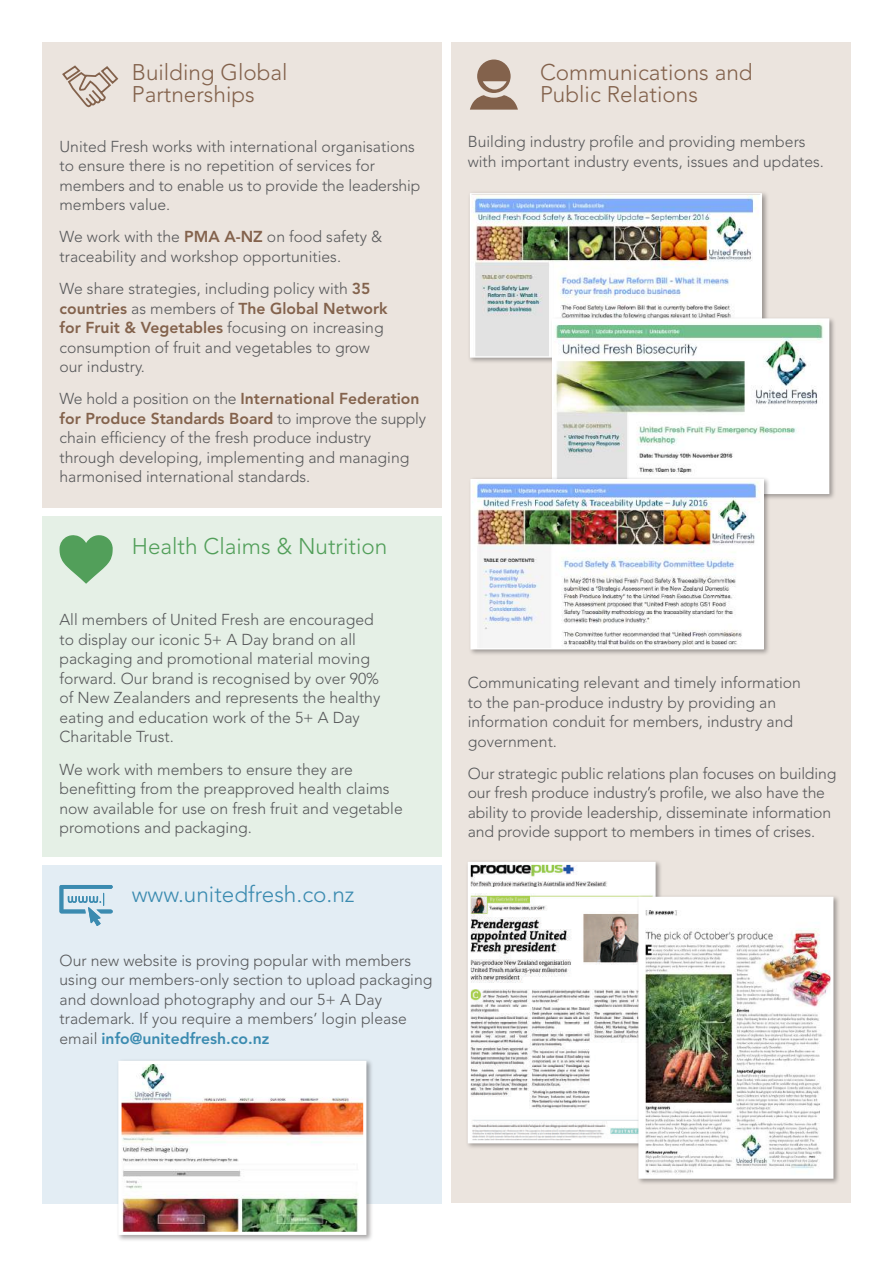
<style>
.page{position:relative;width:893px;height:1263px;background:#fff}
.page>*{position:absolute;margin:0;border:0;box-sizing:border-box;transform-origin:0 0}
.t1{font:300 22.5px/22.5px "Avenir";color:#83624c}
.t2{font:300 22.5px "Avenir";color:#529f5a}
.t3{font:300 22.5px "Avenir";color:#3b8bb0}
.t4{font:300 15.75px/19.5px "Avenir";color:#57585a}
.s1{font-weight:800;color:#83624c}
.s2{font-weight:800;color:#3b8bb0}
</style>
<div class="page">
<div style="left:43px;top:516px;width:399px;height:340px;background:#e5f0e6"></div>
<svg style="left:60px;top:535px;width:53px;height:49px"></svg>
<div style="left:451px;top:43px;width:399px;height:1160px;background:#ebe4de"></div>
<div style="left:468px;top:191px;width:301px;height:173px;background:#231f20;opacity:.4"></div>
<img style="left:472px;top:196px;width:288px;height:160px">
<div style="left:470px;top:193px;width:292px;height:165px;border:1px solid #fff"></div>
<div style="left:550px;top:316px;width:286px;height:184px;background:#231f20;opacity:.4"></div>
<img style="left:554px;top:320px;width:273px;height:172px">
<div style="left:552px;top:318px;width:277px;height:176px;border:1px solid #fff"></div>
<div style="left:468px;top:476px;width:303px;height:180px;background:#231f20;opacity:.4"></div>
<img style="left:472px;top:481px;width:290px;height:166px">
<div style="left:470px;top:479px;width:294px;height:170px;border:1px solid #fff"></div>
<div style="left:465px;top:859px;width:198px;height:291px;background:#231f20;opacity:.4"></div>
<img style="left:472px;top:866px;width:180px;height:273px">
<div style="left:468px;top:862px;width:188px;height:281px;border:3px solid #fff"></div>
<div style="left:636px;top:894px;width:204px;height:291px;background:#231f20;opacity:.4"></div>
<img style="left:642px;top:901px;width:187px;height:274px">
<div style="left:638px;top:897px;width:195px;height:282px;border:3px solid #fff"></div>
<div style="left:43px;top:865px;width:399px;height:338px;background:#e3edf4"></div>
<div style="left:116px;top:1058px;width:257px;height:184px;background:#231f20;opacity:.4"></div>
<img style="left:122px;top:1065px;width:240px;height:166px">
<div style="left:118px;top:1061px;width:248px;height:174px;border:3px solid #fff"></div>
<svg style="left:60px;top:885px;width:53px;height:41px"></svg>
<svg style="left:470px;top:60px;width:48px;height:50px"></svg>
<div style="left:43px;top:43px;width:399px;height:465px;background:#ebe4de"></div>
<svg style="left:62px;top:65px;width:57px;height:43px"></svg>
<h1 class="t1" style="left:132px;top:61px;width:157px">Building Global<br>Partnerships</h1>
<p class="t4" style="left:60px;top:136px;width:362px">United Fresh works with international organisations to ensure there is no repetition of services for members and to enable us to provide the leadership members value.</p>
<p class="t4" style="left:60px;top:227px;width:324px">We work with the <span class="s1">PMA A-NZ</span> on food safety &amp; traceability and workshop opportunities.</p>
<p class="t4" style="left:60px;top:279px;width:330px">We share strategies, including policy with <span class="s1">35 countries</span> as members of <span class="s1">The Global Network for Fruit &amp; Vegetables</span> focusing on increasing consumption of fruit and vegetables to grow our industry.</p>
<p class="t4" style="left:60px;top:389px;width:368px">We hold a position on the <span class="s1">International Federation for Produce Standards Board</span> to improve the supply chain efficiency of the fresh produce industry through developing, implementing and managing harmonised international standards.</p>
<h1 class="t2" style="left:132px;top:533px;width:257px">Health Claims &amp; Nutrition</h1>
<p class="t4" style="left:60px;top:610px;width:322px">All members of United Fresh are encouraged to display our iconic 5+ A Day brand on all packaging and promotional material moving forward. Our brand is recognised by over 90% of New Zealanders and represents the healthy eating and education work of the 5+ A Day Charitable Trust.</p>
<p class="t4" style="left:60px;top:759px;width:345px">We work with members to ensure they are benefitting from the preapproved health claims now available for use on fresh fruit and vegetable promotions and packaging.</p>
<h1 class="t3" style="left:132px;top:881px;width:224px">www.unitedfresh.co.nz</h1>
<p class="t4" style="left:60px;top:950px;width:374px">Our new website is proving popular with members using our members-only section to upload packaging and download photography and our 5+ A Day trademark. If you require a members’ login please email <span class="s2">info@unitedfresh.co.nz</span></p>
<h1 class="t1" style="left:540px;top:61px;width:214px">Communications and<br>Public Relations</h1>
<p class="t4" style="left:468px;top:132px;width:358px">Building industry profile and providing members with important industry events, issues and updates.</p>
<p class="t4" style="left:468px;top:673px;width:335px">Communicating relevant and timely information to the pan-produce industry by providing an information conduit for members, industry and government.</p>
<p class="t4" style="left:468px;top:764px;width:370px">Our strategic public relations plan focuses on building our fresh produce industry’s profile, we also have the ability to provide leadership, disseminate information and provide support to members in times of crises.</p>
</div>
